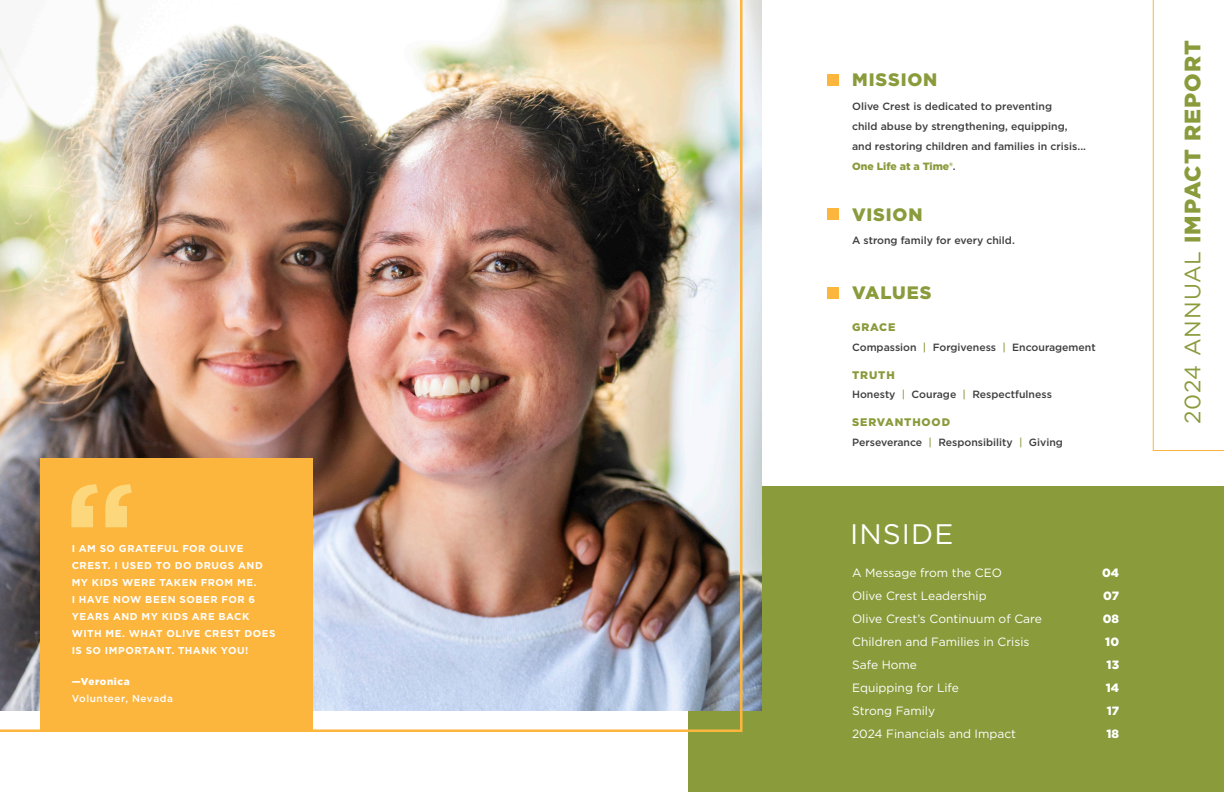
<style>
.page{position:relative;width:1224px;height:792px;background:#fff}
.page>*{position:absolute;margin:0;border:0;box-sizing:border-box;transform-origin:0 0}
.t1{font:700 133.6px "Gotham";color:#fff}
.t2{font:28.2px "Gotham";letter-spacing:.04em;color:#fff}
.t3{font:900 22.4px "Gotham";letter-spacing:.045em;color:#8a9b3c}
.t4{font:900 18px "Gotham";letter-spacing:.045em;color:#8a9b3c}
.oc_body_sans{font:12px "Gotham";color:#fff}
.oc_body_sans-2{font:900 12px "Gotham";color:#fff}
.t5{font:900 11px "Gotham";letter-spacing:.08em;color:#8a9b3c}
.t6{font:500 10.5px/20px "Gotham";color:#3e3e3f}
.pull_quote{font:700 10px/17px "Gotham";letter-spacing:.05em;color:#fff}
.quote_names{font:500 10px/17px "Gotham";letter-spacing:.06em;color:#fff}
.s1{font-weight:900}
.s2{font-weight:900;color:#8a9b3c}
.s3{color:#8a9b3c}
.s4{color:#94a44e}
.s5{font-weight:400}
</style>
<div class="page">
<div style="left:688px;top:486px;width:536px;height:306px;background:#8a9b3c"></div>
<img style="left:744px;top:0;width:18px;height:711px">
<svg style="left:1152px;top:0;width:72px;height:451px"></svg>
<div style="left:827px;top:74px;width:12px;height:12px;background:#fcb53d"></div>
<div style="left:827px;top:208px;width:12px;height:12px;background:#fcb53d"></div>
<div style="left:827px;top:287px;width:12px;height:12px;background:#fcb53d"></div>
<img style="left:0;top:0;width:744px;height:732px">
<div style="left:40px;top:458px;width:272px;height:273px;background:#fcb53d"></div>
<h1 class="t1" style="left:64px;top:443px;width:74px">“</h1>
<p class="pull_quote" style="left:72px;top:540px;width:205px">I AM SO GRATEFUL FOR OLIVE<br>CREST. I USED TO DO DRUGS AND<br>MY KIDS WERE TAKEN FROM ME.<br>I HAVE NOW BEEN SOBER FOR 6<br>YEARS AND MY KIDS ARE BACK<br>WITH ME. WHAT OLIVE CREST DOES<br>IS SO IMPORTANT. THANK YOU!</p>
<p class="quote_names" style="left:72px;top:673px;width:103px"><span class="s1">—Veronica<br></span>Volunteer, Nevada</p>
<p class="t4" style="left:852px;top:68px;width:87px">MISSION</p>
<p class="t6" style="left:852px;top:96px;width:235px">Olive Crest is dedicated to preventing<br>child abuse by strengthening, equipping, and restoring children and families in crisis...<br><span class="s2">One Life at a Time®</span>.</p>
<p class="t4" style="left:852px;top:202px;width:72px">VISION</p>
<p class="t6" style="left:852px;top:230px;width:164px">A strong family for every child.</p>
<p class="t4" style="left:852px;top:280px;width:81px">VALUES</p>
<p class="t5" style="left:852px;top:319px;width:45px">GRACE</p>
<p class="t6" style="left:852px;top:337px;width:245px">Compassion <span class="s3">|</span> Forgiveness <span class="s4">|</span> Encouragement</p>
<p class="t5" style="left:852px;top:367px;width:44px">TRUTH</p>
<p class="t6" style="left:852px;top:385px;width:201px">Honesty <span class="s4">|</span> Courage <span class="s4">|</span> Respectfulness</p>
<p class="t5" style="left:852px;top:415px;width:99px">SERVANTHOOD</p>
<p class="t6" style="left:852px;top:432px;width:212px">Perseverance <span class="s4">|</span> Responsibility <span class="s4">|</span> Giving</p>
<p class="t2" style="left:850px;top:516px;width:105px">INSIDE</p>
<p class="oc_body_sans" style="left:852px;top:565px;width:151px">A Message from the CEO</p>
<p class="oc_body_sans-2" style="left:1102px;top:564px;width:19px">04</p>
<p class="oc_body_sans" style="left:852px;top:588px;width:136px">Olive Crest Leadership</p>
<p class="oc_body_sans-2" style="left:1103px;top:587px;width:17px">07</p>
<p class="oc_body_sans" style="left:852px;top:611px;width:191px">Olive Crest’s Continuum of Care</p>
<p class="oc_body_sans-2" style="left:1103px;top:610px;width:18px">08</p>
<p class="oc_body_sans" style="left:852px;top:634px;width:179px">Children and Families in Crisis</p>
<p class="oc_body_sans-2" style="left:1105px;top:633px;width:15px">10</p>
<p class="oc_body_sans" style="left:852px;top:657px;width:66px">Safe Home</p>
<p class="oc_body_sans-2" style="left:1107px;top:656px;width:14px">13</p>
<p class="oc_body_sans" style="left:852px;top:680px;width:108px">Equipping for Life</p>
<p class="oc_body_sans-2" style="left:1106px;top:679px;width:15px">14</p>
<p class="oc_body_sans" style="left:852px;top:703px;width:85px">Strong Family</p>
<p class="oc_body_sans-2" style="left:1107px;top:702px;width:14px">17</p>
<p class="oc_body_sans" style="left:852px;top:726px;width:166px">2024 Financials and Impact</p>
<p class="oc_body_sans-2" style="left:1106px;top:725px;width:14px">18</p>
<p class="t3" style="left:1177px;top:424px;width:385px;rotate:-90deg"><span class="s5">2024 ANNUAL</span> IMPACT REPORT</p>
</div>
